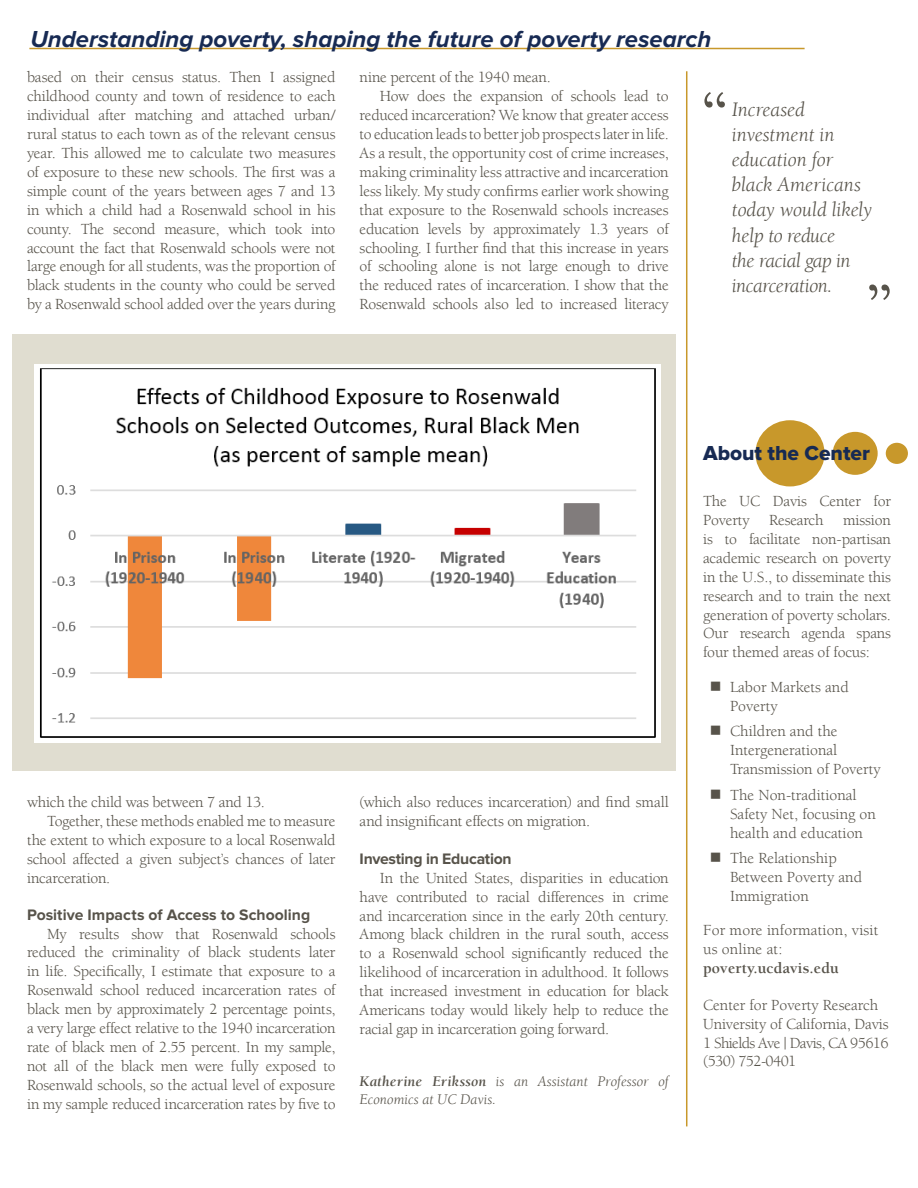
<style>
.page{position:relative;width:918px;height:1188px;background:#fff}
.page>*{position:absolute;margin:0;border:0;box-sizing:border-box;transform-origin:0 0}
.body_text__no_indent{font:700 61.5px "Berkeley UC Davis";color:#57534a}
.body_text__no_indent-2{font:italic 700 24px "Proxima Nova";color:#172a53}
.body_text__indent{font:italic 21px/25.2px "Berkeley UC Davis";letter-spacing:-.015em;color:#57534a}
.subhead{font:21px "Proxima Nova Extrabld";color:#172a53}
.body_text__no_indent-3{font:15.75px/18.9px "Berkeley UC Davis";letter-spacing:-.015em;color:#57534a;text-align:justify}
.sidebar_futura_text{font:15.75px/18.9px "Berkeley UC Davis";color:#57534a}
.body_text__no_indent-4{font:700 15.75px "Proxima Nova";color:#57534a}
.body_text__no_indent-5{font:italic 15px/18px "Berkeley UC Davis";color:#57534a}
.s1{font-weight:700}
</style>
<div class="page">
<div style="left:755px;top:420px;width:70px;height:66px;background:#c8982b;border-radius:50%"></div>
<div style="left:833px;top:432px;width:45px;height:43px;background:#c8982b;border-radius:50%"></div>
<div style="left:886px;top:443px;width:22px;height:21px;background:#c8982b;border-radius:50%"></div>
<hr style="left:29px;top:48px;width:776px;height:1px;background:#c8982b">
<hr style="left:686px;top:71px;width:1px;height:1055px;background:#c8982b">
<div style="left:12px;top:334px;width:663px;height:437px;background:#e0ddd0"></div>
<img style="left:34px;top:365px;width:627px;height:378px">
<p class="body_text__no_indent-2" style="left:30px;top:25px;width:682px">Understanding poverty, shaping the future of poverty research</p>
<p class="body_text__no_indent-3" style="left:27px;top:68px;width:310px">based on their census status. Then I assigned childhood county and town of residence to each individual after matching and attached urban/ rural status to each town as of the relevant census year. This allowed me to calculate two measures of exposure to these new schools. The first was a simple count of the years between ages 7 and 13 in which a child had a Rosenwald school in his county. The second measure, which took into account the fact that Rosenwald schools were not large enough for all students, was the proportion of black students in the county who could be served by a Rosenwald school added over the years during</p>
<p class="body_text__no_indent-3" style="left:360px;top:68px;width:193px">nine percent of the 1940 mean.</p>
<p class="body_text__no_indent-3" style="left:360px;top:87px;width:311px;text-indent:20px">How does the expansion of schools lead to reduced incarceration? We know that greater access to education leads to better job prospects later in life.<br>As a result, the opportunity cost of crime increases, making criminality less attractive and incarceration less likely. My study confirms earlier work showing that exposure to the Rosenwald schools increases education levels by approximately 1.3 years of schooling. I further find that this increase in years of schooling alone is not large enough to drive the reduced rates of incarceration. I show that the Rosenwald schools also led to increased literacy</p>
<p class="body_text__no_indent" style="left:701px;top:76px;width:29px">“</p>
<p class="body_text__indent" style="left:732px;top:96px;width:142px">Increased investment in education for black Americans today would likely help to reduce<br>the racial gap in incarceration.</p>
<p class="body_text__no_indent" style="left:866px;top:269px;width:29px">”</p>
<p class="body_text__no_indent-3" style="left:27px;top:793px;width:239px">which the child was between 7 and 13.</p>
<p class="body_text__no_indent-3" style="left:27px;top:811px;width:310px;text-indent:20px">Together, these methods enabled me to measure the extent to which exposure to a local Rosenwald school affected a given subject’s chances of later incarceration.</p>
<p class="body_text__no_indent-4" style="left:27px;top:905px;width:285px">Positive Impacts of Access to Schooling</p>
<p class="body_text__no_indent-3" style="left:27px;top:924px;width:310px;text-indent:20px">My results show that Rosenwald schools reduced the criminality of black students later in life. Specifically, I estimate that exposure to a Rosenwald school reduced incarceration rates of black men by approximately 2 percentage points, a very large effect relative to the 1940 incarceration rate of black men of 2.55 percent. In my sample, not all of the black men were fully exposed to Rosenwald schools, so the actual level of exposure in my sample reduced incarceration rates by five to</p>
<p class="body_text__no_indent-3" style="left:360px;top:793px;width:311px">(which also reduces incarceration) and find small and insignificant effects on migration.</p>
<p class="body_text__no_indent-4" style="left:360px;top:850px;width:154px">Investing in Education</p>
<p class="body_text__no_indent-3" style="left:360px;top:868px;width:311px;text-indent:20px">In the United States, disparities in education have contributed to racial differences in crime and incarceration since in the early 20th century.<br>Among black children in the rural south, access to a Rosenwald school significantly reduced the likelihood of incarceration in adulthood. It follows that increased investment in education for black Americans today would likely help to reduce the racial gap in incarceration going forward.</p>
<p class="body_text__no_indent-5" style="left:360px;top:1072px;width:311px"><span class="s1">Katherine Eriksson</span> is an Assistant Professor of<br>Economics at UC Davis.</p>
<p class="subhead" style="left:703px;top:441px;width:168px">About the Center</p>
<p class="sidebar_futura_text" style="left:703px;top:492px;width:189px;text-align:justify">The UC Davis Center for Poverty Research mission is to facilitate non-partisan academic research on poverty in the U.S., to disseminate this research and to train the next generation of poverty scholars.<br>Our research agenda spans four themed areas of focus:</p>
<p class="sidebar_futura_text" style="left:730px;top:677px;width:120px;text-indent:-20px">■ Labor Markets and<br>Poverty</p>
<p class="sidebar_futura_text" style="left:730px;top:722px;width:152px;text-indent:-20px">■ Children and the<br>Intergenerational<br>Transmission of Poverty</p>
<p class="sidebar_futura_text" style="left:730px;top:785px;width:147px;text-indent:-20px">■ The Non-traditional<br>Safety Net, focusing on health and education</p>
<p class="sidebar_futura_text" style="left:730px;top:849px;width:134px;text-indent:-20px">■ The Relationship<br>Between Poverty and<br>Immigration</p>
<p class="sidebar_futura_text" style="left:703px;top:920px;width:177px">For more information, visit us online at: <span class="s1">poverty.ucdavis.edu</span></p>
<p class="sidebar_futura_text" style="left:703px;top:995px;width:177px">Center for Poverty Research</p>
<p class="sidebar_futura_text" style="left:703px;top:1014px;width:187px;text-align:justify">University of California, Davis 1 Shields Ave | Davis, CA 95616 (530) 752-0401</p>
</div>
